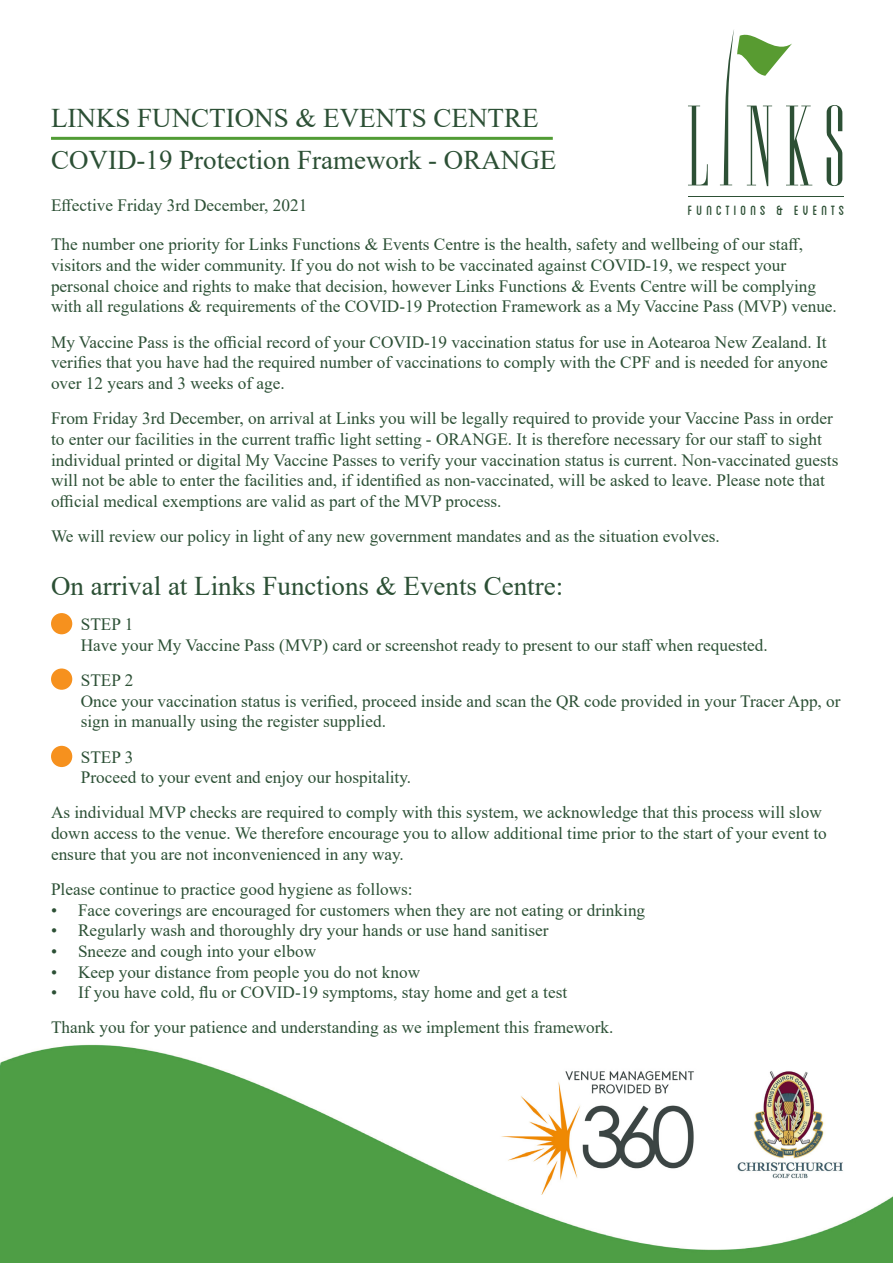
<style>
.page{position:relative;width:893px;height:1263px;background:#fff}
.page>*{position:absolute;margin:0;border:0;box-sizing:border-box;transform-origin:0 0}
.t1{font:27px "Times New Roman";color:#2c5035}
.t2{font:18.9px "Blanch Caps";letter-spacing:.21em;color:#2d5035}
.t3{font:17.25px/20.7px "Times New Roman";color:#2c5035}
</style>
<div class="page">
<svg style="left:688px;top:106px;width:20px;height:79px"></svg>
<svg style="left:827px;top:105px;width:15px;height:81px"></svg>
<hr style="left:688px;top:196px;width:155px;height:1px;background:#2d5035">
<svg style="left:720px;top:30px;width:92px;height:156px"></svg>
<img style="left:0;top:1044px;width:893px;height:219px">
<hr style="left:51px;top:137px;width:502px;height:3px;background:#519c35">
<div style="left:51px;top:613px;width:21px;height:21px;background:#f6911e;border-radius:50%"></div>
<div style="left:51px;top:668px;width:21px;height:22px;background:#f6911e;border-radius:50%"></div>
<div style="left:51px;top:746px;width:21px;height:21px;background:#f6911e;border-radius:50%"></div>
<img style="left:496px;top:1068px;width:204px;height:127px">
<img style="left:713px;top:1070px;width:151px;height:109px">
<p class="t1" style="left:51px;top:99px;width:489px">LINKS FUNCTIONS &amp; EVENTS CENTRE</p>
<p class="t1" style="left:51px;top:141px;width:507px">COVID-19 Protection Framework - ORANGE</p>
<p class="t3" style="left:51px;top:194px;width:258px">Effective Friday 3rd December, 2021</p>
<p class="t3" style="left:51px;top:234px;width:787px">The number one priority for Links Functions &amp; Events Centre is the health, safety and wellbeing of our staff, visitors and the wider community. If you do not wish to be vaccinated against COVID-19, we respect your personal choice and rights to make that decision, however Links Functions &amp; Events Centre will be complying with all regulations &amp; requirements of the COVID-19 Protection Framework as a My Vaccine Pass (MVP) venue.</p>
<p class="t3" style="left:51px;top:331px;width:778px;text-align:justify">My Vaccine Pass is the official record of your COVID-19 vaccination status for use in Aotearoa New Zealand. It verifies that you have had the required number of vaccinations to comply with the CPF and is needed for anyone over 12 years and 3 weeks of age.</p>
<p class="t3" style="left:51px;top:407px;width:789px">From Friday 3rd December, on arrival at Links you will be legally required to provide your Vaccine Pass in order to enter our facilities in the current traffic light setting - ORANGE. It is therefore necessary for our staff to sight individual printed or digital My Vaccine Passes to verify your vaccination status is current. Non-vaccinated guests will not be able to enter the facilities and, if identified as non-vaccinated, will be asked to leave. Please note that official medical exemptions are valid as part of the MVP process.</p>
<p class="t3" style="left:51px;top:525px;width:670px">We will review our policy in light of any new government mandates and as the situation evolves.</p>
<p class="t1" style="left:51px;top:567px;width:514px">On arrival at Links Functions &amp; Events Centre:</p>
<p class="t3" style="left:81px;top:613px;width:54px">STEP 1</p>
<p class="t3" style="left:81px;top:634px;width:689px">Have your My Vaccine Pass (MVP) card or screenshot ready to present to our staff when requested.</p>
<p class="t3" style="left:81px;top:669px;width:54px">STEP 2</p>
<p class="t3" style="left:81px;top:690px;width:761px">Once your vaccination status is verified, proceed inside and scan the QR code provided in your Tracer App, or sign in manually using the register supplied.</p>
<p class="t3" style="left:81px;top:746px;width:54px">STEP 3</p>
<p class="t3" style="left:81px;top:766px;width:332px">Proceed to your event and enjoy our hospitality.</p>
<p class="t3" style="left:51px;top:802px;width:777px">As individual MVP checks are required to comply with this system, we acknowledge that this process will slow down access to the venue. We therefore encourage you to allow additional time prior to the start of your event to ensure that you are not inconvenienced in any way.</p>
<p class="t3" style="left:51px;top:878px;width:363px">Please continue to practice good hygiene as follows:</p>
<p class="t3" style="left:51px;top:899px;width:596px">• Face coverings are encouraged for customers when they are not eating or drinking</p>
<p class="t3" style="left:51px;top:919px;width:499px">• Regularly wash and thoroughly dry your hands or use hand sanitiser</p>
<p class="t3" style="left:51px;top:940px;width:267px">• Sneeze and cough into your elbow</p>
<p class="t3" style="left:51px;top:961px;width:371px">• Keep your distance from people you do not know</p>
<p class="t3" style="left:51px;top:982px;width:518px">• If you have cold, flu or COVID-19 symptoms, stay home and get a test</p>
<p class="t3" style="left:51px;top:1017px;width:564px">Thank you for your patience and understanding as we implement this framework.</p>
<p class="t2" style="left:688px;top:202px;width:158px">FUNCTIONS &amp; EVENTS</p>
</div>
